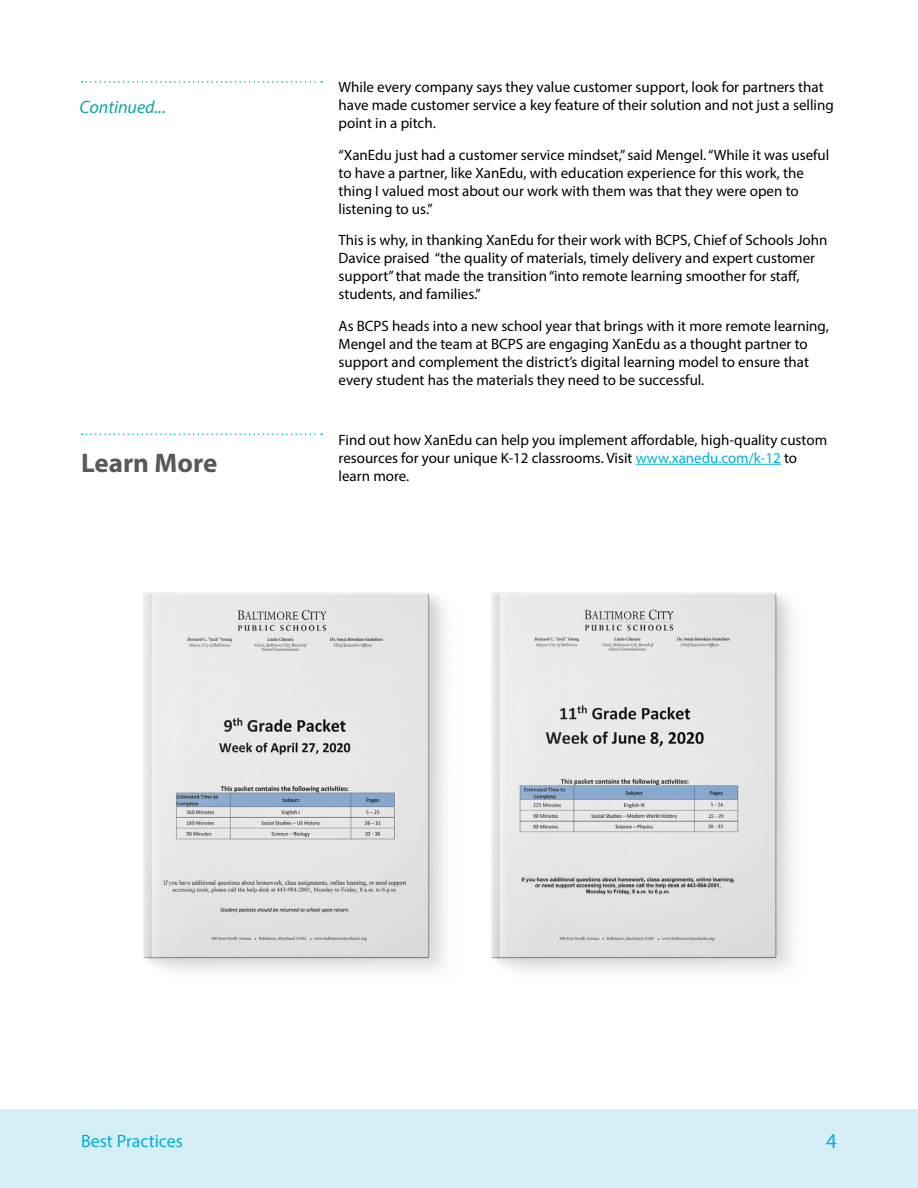
<style>
.page{position:relative;width:918px;height:1188px;background:#fff}
.page>*{position:absolute;margin:0;border:0;box-sizing:border-box;transform-origin:0 0}
.t1{font:700 27px "Myriad Pro";color:#58595b}
.t2{font:21px "Myriad Pro";color:#00afdb}
.t3{font:18px "Myriad Pro";color:#00afdb}
.t4{font:italic 18px "Myriad Pro";color:#0ca6a2}
.t5{font:15px/18px "Myriad Pro";color:#000}
.s1{color:#00afdb}
</style>
<div class="page">
<div style="left:0;top:1109px;width:918px;height:79px;background:#d6eff7"></div>
<hr style="left:636px;top:464px;width:145px;height:1px;background:#00afdb">
<svg style="left:82px;top:434px;width:240px;height:1px"></svg>
<svg style="left:82px;top:81px;width:240px;height:2px"></svg>
<img style="left:143px;top:592px;width:302px;height:379px">
<img style="left:491px;top:592px;width:301px;height:380px">
<p class="t4" style="left:80px;top:96px;width:88px">Continued...</p>
<h1 class="t1" style="left:81px;top:446px;width:138px">Learn More</h1>
<p class="t5" style="left:339px;top:78px;width:497px">While every company says they value customer support, look for partners that have made customer service a key feature of their solution and not just a selling point in a pitch.</p>
<p class="t5" style="left:339px;top:145px;width:492px">“XanEdu just had a customer service mindset,” said Mengel. “While it was useful to have a partner, like XanEdu, with education experience for this work, the thing I valued most about our work with them was that they were open to listening to us.”</p>
<p class="t5" style="left:339px;top:231px;width:490px">This is why, in thanking XanEdu for their work with BCPS, Chief of Schools John Davice praised “the quality of materials, timely delivery and expert customer support” that made the transition “into remote learning smoother for staff, students, and families.”</p>
<p class="t5" style="left:339px;top:316px;width:492px">As BCPS heads into a new school year that brings with it more remote learning, Mengel and the team at BCPS are engaging XanEdu as a thought partner to support and complement the district’s digital learning model to ensure that every student has the materials they need to be successful.</p>
<p class="t5" style="left:339px;top:430px;width:490px">Find out how XanEdu can help you implement affordable, high-quality custom resources for your unique K-12 classrooms. Visit <span class="s1">www.xanedu.com/k-12</span> to learn more.</p>
<p class="t3" style="left:81px;top:1130px;width:104px">Best Practices</p>
<h2 class="t2" style="left:826px;top:1128px;width:12px">4</h2>
</div>
